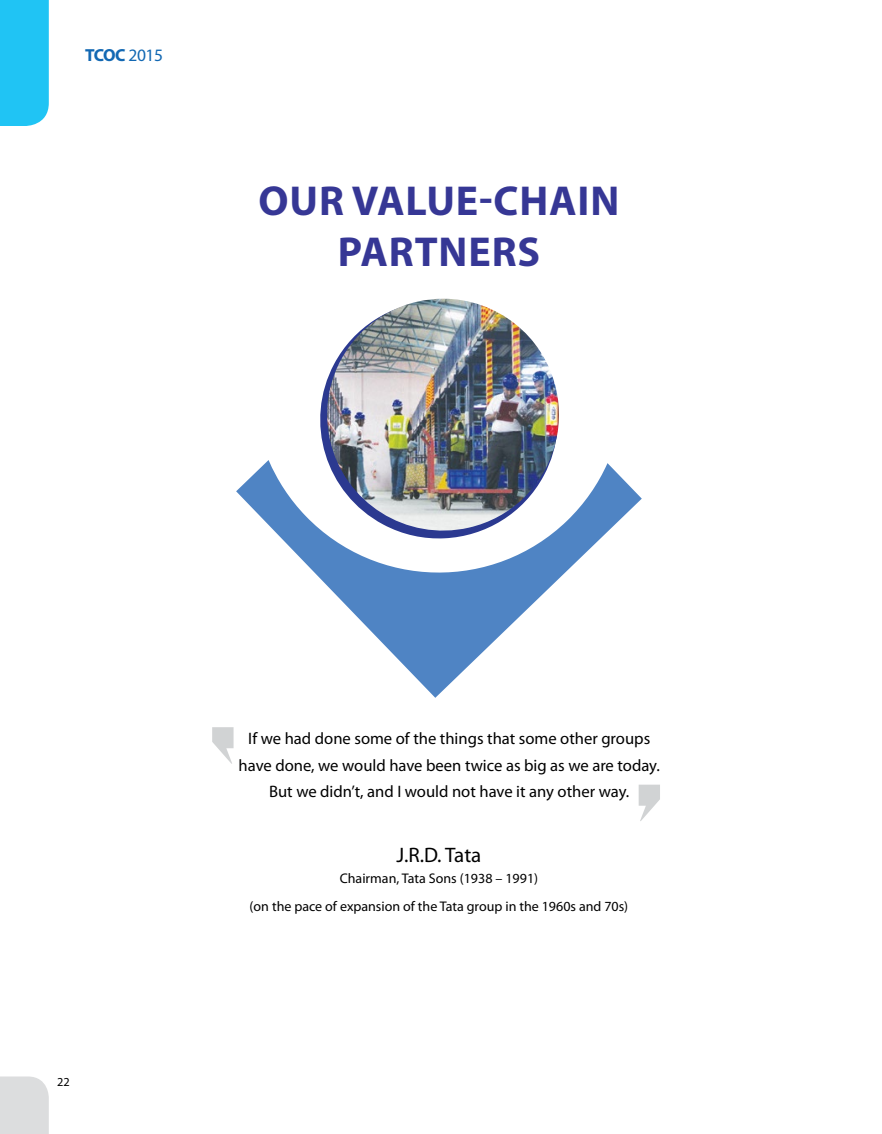
<style>
.page{position:relative;width:882px;height:1134px;background:#fff}
.page>*{position:absolute;margin:0;border:0;box-sizing:border-box;transform-origin:0 0}
.t1{font:700 42px "Myriad Pro";color:#363795}
.t2{font:21px "Myriad Pro";color:#000}
.t3{font:700 17.5px "Myriad Pro";color:#1268b3}
.t4{font:16.62px/26.2px "Myriad Pro";color:#000;text-align:center}
.t5{font:14px/27.8px "Myriad Pro";color:#000;text-align:center}
.t6{font:12.25px "Myriad Pro";color:#000}
.s1{font-weight:400}
</style>
<div class="page">
<div style="left:0;top:1076px;width:49px;height:58px;background:#dcddde"></div>
<svg style="left:212px;top:727px;width:22px;height:37px"></svg>
<svg style="left:639px;top:785px;width:21px;height:36px"></svg>
<svg style="left:236px;top:460px;width:406px;height:238px"></svg>
<img style="left:321px;top:299px;width:240px;height:242px">
<div style="left:0;top:0;width:49px;height:126px;background:#20c4f4"></div>
<p class="t3" style="left:85px;top:43px;width:80px">TCOC <span class="s1">2015</span></p>
<h1 class="t1" style="left:259px;top:174px;width:29px">OUR</h1>
<h1 class="t1" style="left:352px;top:174px;width:26px">VALUE</h1>
<h1 class="t1" style="left:479px;top:174px;width:40px">-CHAIN</h1>
<h1 class="t1" style="left:338px;top:224px;width:26px">PARTNERS</h1>
<p class="t6" style="left:57px;top:1074px;width:14px">22</p>
<p class="t4" style="left:239px;top:725px;width:423px">If we had done some of the things that some other groups have done, we would have been twice as big as we are today.<br>But we didn’t, and I would not have it any other way.</p>
<p class="t2" style="left:397px;top:842px;width:86px">J.R.D. Tata</p>
<p class="t5" style="left:250px;top:864px;width:380px">Chairman, Tata Sons (1938 – 1991)<br>(on the pace of expansion of the Tata group in the 1960s and 70s)</p>
</div>
